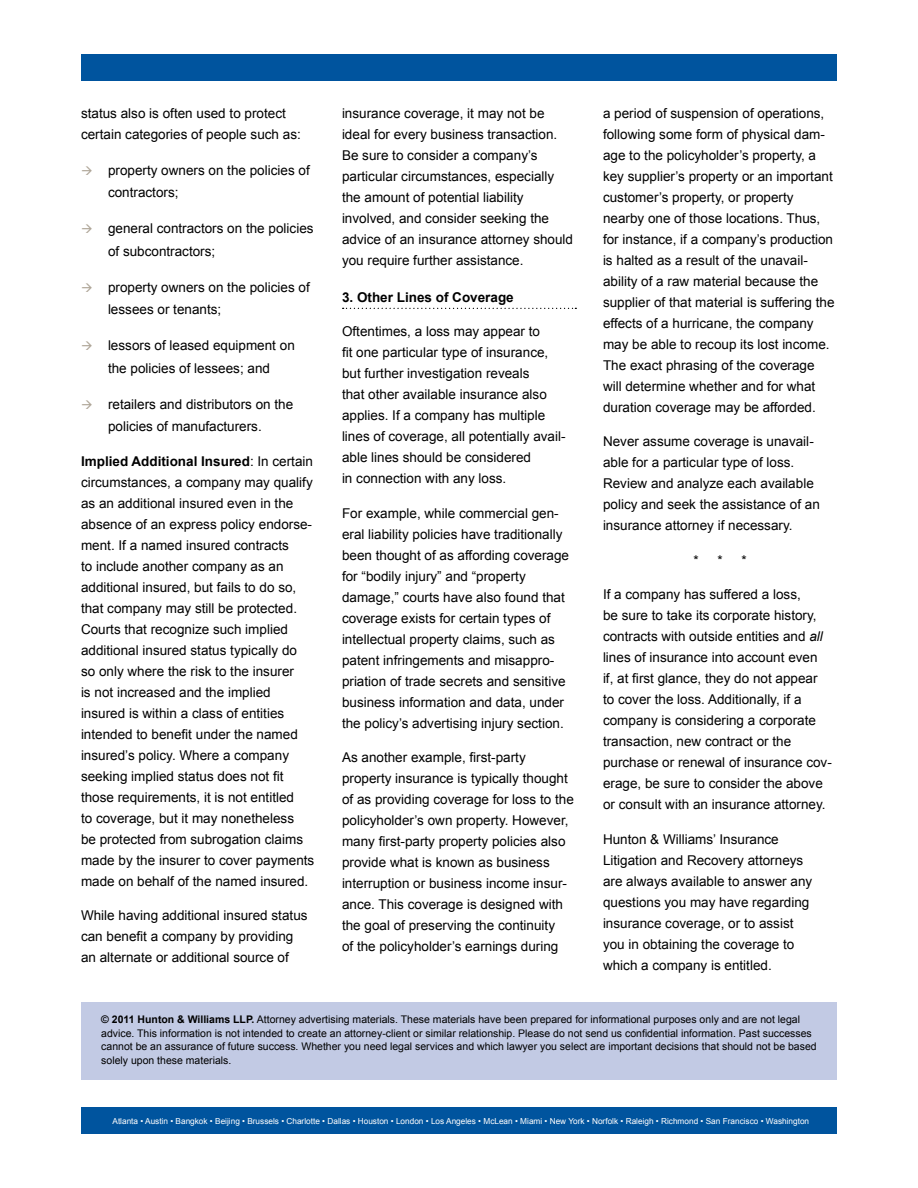
<style>
.page{position:relative;width:918px;height:1188px;background:#fff}
.page>*{position:absolute;margin:0;border:0;box-sizing:border-box;transform-origin:0 0}
.body_text{font:13.5px/21px "Arial";color:#000}
.Bullet__letter{font:13.5px/22.5px "Arial";color:#000}
.Header_2_with_dots{font:700 13.5px "Arial";color:#000}
.disclaimer{font:10.5px/13.5px "Arial";color:#000}
.office_listing{font:8.25px "Arial";color:#fff}
.s1{font-weight:700}
.s2{font-style:italic}
</style>
<div class="page">
<div style="left:81px;top:1107px;width:756px;height:26px;background:#00549e"></div>
<div style="left:81px;top:54px;width:756px;height:26px;background:#00549e"></div>
<div style="left:81px;top:1002px;width:756px;height:78px;background:#c2cae4"></div>
<svg style="left:343px;top:308px;width:233px;height:1px"></svg>
<p class="body_text" style="left:81px;top:103px;width:221px">status also is often used to protect certain categories of people such as:</p>
<p class="Bullet__letter" style="left:108px;top:159px;width:203px">property owners on the policies of contractors;</p>
<p class="Bullet__letter" style="left:108px;top:217px;width:207px">general contractors on the policies of subcontractors;</p>
<p class="Bullet__letter" style="left:108px;top:276px;width:203px">property owners on the policies of lessees or tenants;</p>
<p class="Bullet__letter" style="left:108px;top:334px;width:188px">lessors of leased equipment on the policies of lessees; and</p>
<p class="Bullet__letter" style="left:108px;top:393px;width:187px">retailers and distributors on the policies of manufacturers.</p>
<p class="body_text" style="left:81px;top:451px;width:235px"><span class="s1">Implied Additional Insured</span>: In certain circumstances, a company may qualify as an additional insured even in the absence of an express policy endorse&shy;ment. If a named insured contracts<br>to include another company as an additional insured, but fails to do so, that company may still be protected.<br>Courts that recognize such implied additional insured status typically do so only where the risk to the insurer<br>is not increased and the implied insured is within a class of entities intended to benefit under the named insured’s policy. Where a company seeking implied status does not fit those requirements, it is not entitled<br>to coverage, but it may nonetheless<br>be protected from subrogation claims made by the insurer to cover payments made on behalf of the named insured.</p>
<p class="body_text" style="left:81px;top:905px;width:228px">While having additional insured status can benefit a company by providing an alternate or additional source of</p>
<p class="body_text" style="left:342px;top:103px;width:233px">insurance coverage, it may not be ideal for every business transaction.<br>Be sure to consider a company’s particular circumstances, especially the amount of potential liability involved, and consider seeking the advice of an insurance attorney should you require further assistance.</p>
<p class="Header_2_with_dots" style="left:342px;top:288px;width:173px">3. Other Lines of Coverage</p>
<p class="body_text" style="left:342px;top:321px;width:225px">Oftentimes, a loss may appear to<br>fit one particular type of insurance, but further investigation reveals<br>that other available insurance also applies. If a company has multiple lines of coverage, all potentially avail&shy;able lines should be considered<br>in connection with any loss.</p>
<p class="body_text" style="left:342px;top:503px;width:229px">For example, while commercial gen&shy;eral liability policies have traditionally been thought of as affording coverage for “bodily injury” and “property damage,” courts have also found that coverage exists for certain types of intellectual property claims, such as patent infringements and misappro&shy;priation of trade secrets and sensitive business information and data, under the policy’s advertising injury section.</p>
<p class="body_text" style="left:342px;top:747px;width:233px">As another example, first-party property insurance is typically thought of as providing coverage for loss to the policyholder’s own property. However, many first-party property policies also provide what is known as business interruption or business income insur&shy;ance. This coverage is designed with the goal of preserving the continuity<br>of the policyholder’s earnings during</p>
<p class="body_text" style="left:603px;top:103px;width:233px">a period of suspension of operations, following some form of physical dam&shy;age to the policyholder’s property, a key supplier’s property or an important customer’s property, or property nearby one of those locations. Thus, for instance, if a company’s production is halted as a result of the unavail&shy;ability of a raw material because the supplier of that material is suffering the effects of a hurricane, the company may be able to recoup its lost income.<br>The exact phrasing of the coverage will determine whether and for what duration coverage may be afforded.</p>
<p class="body_text" style="left:603px;top:431px;width:218px">Never assume coverage is unavail&shy;able for a particular type of loss.<br>Review and analyze each available policy and seek the assistance of an insurance attorney if necessary.</p>
<p class="body_text" style="left:693px;top:550px;width:31px">* *</p>
<p class="body_text" style="left:741px;top:550px;width:7px">*</p>
<p class="body_text" style="left:603px;top:584px;width:230px">If a company has suffered a loss,<br>be sure to take its corporate history, contracts with outside entities and <span class="s2">all </span>lines of insurance into account even<br>if, at first glance, they do not appear to cover the loss. Additionally, if a company is considering a corporate transaction, new contract or the purchase or renewal of insurance cov&shy;erage, be sure to consider the above or consult with an insurance attorney.</p>
<p class="body_text" style="left:603px;top:829px;width:211px">Hunton &amp; Williams’ Insurance<br>Litigation and Recovery attorneys are always available to answer any questions you may have regarding insurance coverage, or to assist you in obtaining the coverage to which a company is entitled.</p>
<p class="disclaimer" style="left:101px;top:1013px;width:717px"><span class="s1">© 2011 Hunton &amp; Williams LLP.</span> Attorney advertising materials. These materials have been prepared for informational purposes only and are not legal advice. This information is not intended to create an attorney-client or similar relationship. Please do not send us confidential information. Past successes cannot be an assurance of future success. Whether you need legal services and which lawyer you select are important decisions that should not be based solely upon these materials.</p>
<p class="office_listing" style="left:112px;top:1115px;width:698px">Atlanta • Austin • Bangkok • Beijing • Brussels • Charlotte • Dallas • Houston • London • Los Angeles • McLean • Miami • New York • Norfolk • Raleigh • Richmond • San Francisco • Washington</p>
</div>
